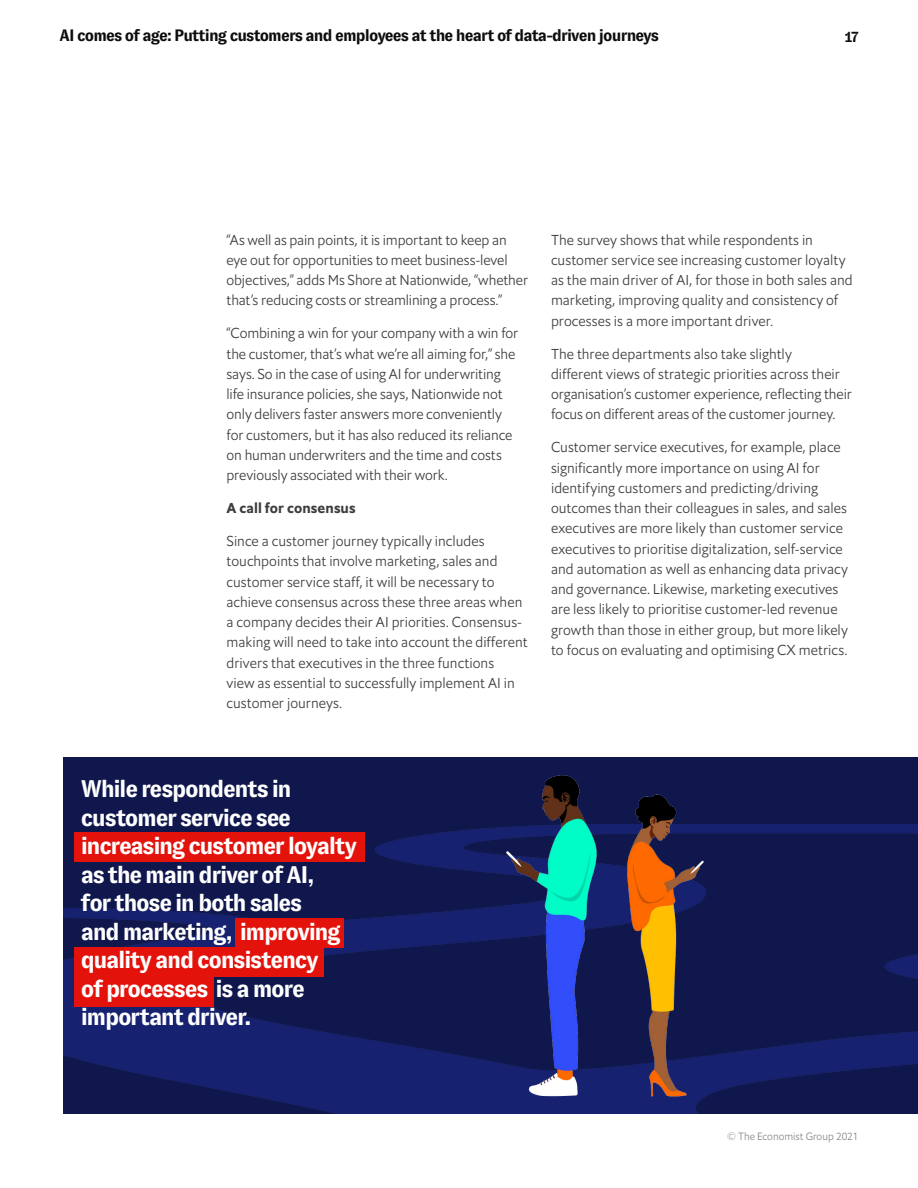
<style>
.page{position:relative;width:918px;height:1188px;background:#fff}
.page>*{position:absolute;margin:0;border:0;box-sizing:border-box;transform-origin:0 0}
.t1{font:700 24px/28.5px "GT Zirkon";letter-spacing:-.055em;color:#fff}
.t2{font:700 16.5px "GT Zirkon";letter-spacing:-.05em;color:#0d0d0d}
.t3{font:700 15px "GT Zirkon";color:#0d0d0d}
.t4{font:300 14.25px/20.2px "Econ Sans OS";color:#3d3d3d}
.t5{font:700 14.25px "Econ Sans OS";letter-spacing:.01em;color:#3d3d3d}
.t6{font:10.5px "Econ Sans Lig";color:#868686}
</style>
<div class="page">
<img style="left:64px;top:757px;width:854px;height:357px">
<div style="left:74px;top:832px;width:291px;height:29px;background:#e3120b"></div>
<div style="left:236px;top:918px;width:108px;height:30px;background:#e3120b"></div>
<div style="left:74px;top:947px;width:249px;height:30px;background:#e3120b"></div>
<div style="left:74px;top:977px;width:139px;height:30px;background:#e3120b"></div>
<img style="left:388px;top:757px;width:446px;height:351px">
<p class="t2" style="left:60px;top:26px;width:601px">AI comes of age: Putting customers and employees at the heart of data-driven journeys</p>
<p class="t3" style="left:845px;top:28px;width:15px">17</p>
<p class="t4" style="left:227px;top:229px;width:303px">“As well as pain points, it is important to keep an eye out for opportunities to meet business-level objectives,” adds Ms Shore at Nationwide, “whether that’s reducing costs or streamlining a process.”</p>
<p class="t4" style="left:227px;top:323px;width:293px">“Combining a win for your company with a win for the customer, that’s what we’re all aiming for,” she says. So in the case of using AI for underwriting life insurance policies, she says, Nationwide not only delivers faster answers more conveniently for customers, but it has also reduced its reliance on human underwriters and the time and costs previously associated with their work.</p>
<p class="t5" style="left:227px;top:499px;width:131px">A call for consensus</p>
<p class="t4" style="left:227px;top:531px;width:303px">Since a customer journey typically includes touchpoints that involve marketing, sales and customer service staff, it will be necessary to achieve consensus across these three areas when a company decides their AI priorities. Consensus&shy;making will need to take into account the different drivers that executives in the three functions<br>view as essential to successfully implement AI in customer journeys.</p>
<p class="t4" style="left:551px;top:229px;width:303px">The survey shows that while respondents in customer service see increasing customer loyalty as the main driver of AI, for those in both sales and marketing, improving quality and consistency of processes is a more important driver.</p>
<p class="t4" style="left:551px;top:343px;width:302px">The three departments also take slightly<br>different views of strategic priorities across their organisation’s customer experience, reflecting their focus on different areas of the customer journey.</p>
<p class="t4" style="left:551px;top:437px;width:299px">Customer service executives, for example, place significantly more importance on using AI for identifying customers and predicting/driving outcomes than their colleagues in sales, and sales executives are more likely than customer service executives to prioritise digitalization, self-service and automation as well as enhancing data privacy and governance. Likewise, marketing executives are less likely to prioritise customer-led revenue growth than those in either group, but more likely to focus on evaluating and optimising CX metrics.</p>
<h1 class="t1" style="left:81px;top:775px;width:278px">While respondents in customer service see increasing customer loyalty as the main driver of AI,<br>for those in both sales<br>and marketing, improving quality and consistency<br>of processes is a more important driver.</h1>
<p class="t6" style="left:727px;top:1130px;width:133px">© The Economist Group 2021</p>
</div>
